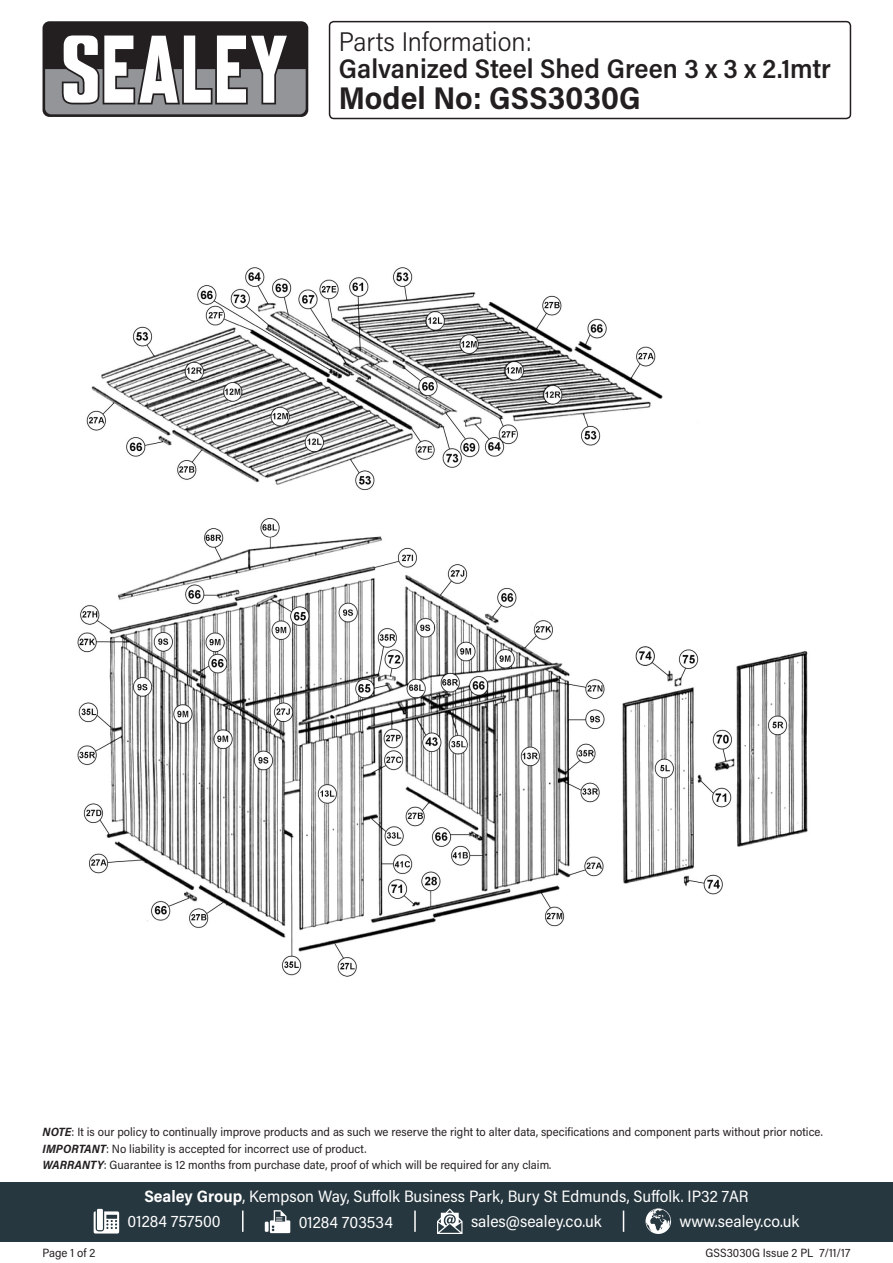
<style>
.page{position:relative;width:893px;height:1263px;background:#fff}
.page>*{position:absolute;margin:0;border:0;box-sizing:border-box;transform-origin:0 0}
.Model_Number{font:700 31.5px "Acumin Pro Semi Cond";color:#231f20}
.Product_Description{font:600 27px "Acumin Pro Semi Cond";color:#231f20}
.Parts_Information{font:300 27px "Acumin Pro Semi Cond";color:#231f20}
.Address{font:16.5px "Acumin Pro Semi Cond";color:#fff}
.Contact_Info{font:16.5px "Acumin Pro Semi Cond";color:#fff}
.Disclaimer{font:12px "Acumin Pro Semi Cond";color:#231f20}
.Document_Info{font:12px "Acumin Pro Semi Cond";color:#231f20}
.s1{font-weight:700;font-style:italic}
.s2{font-weight:700}
</style>
<div class="page">
<div style="left:43px;top:21px;width:265px;height:96px;background:#231f20;border-radius:7px"></div>
<svg style="left:45px;top:35px;width:261px;height:79px"></svg>
<div style="left:0;top:1182px;width:893px;height:60px;background:#27373f"></div>
<svg style="left:94px;top:1211px;width:25px;height:22px"></svg>
<div style="left:97px;top:1209px;width:6px;height:21px;background:#fff"></div>
<svg style="left:265px;top:1222px;width:4px;height:10px"></svg>
<svg style="left:270px;top:1210px;width:20px;height:23px"></svg>
<svg style="left:437px;top:1208px;width:25px;height:26px"></svg>
<svg style="left:645px;top:1208px;width:26px;height:26px"></svg>
<hr style="left:242px;top:1210px;width:2px;height:22px;background:#fff">
<svg style="left:623px;top:1210px;width:1px;height:22px"></svg>
<hr style="left:414px;top:1210px;width:2px;height:22px;background:#fff">
<div style="left:329px;top:21px;width:522px;height:98px;border:2px solid #231f20;border-radius:4px"></div>
<img style="left:77px;top:267px;width:731px;height:710px">
<p class="Parts_Information" style="left:339px;top:23px;width:195px">Parts Information:</p>
<p class="Product_Description" style="left:339px;top:49px;width:493px">Galvanized Steel Shed Green 3 x 3 x 2.1mtr</p>
<p class="Model_Number" style="left:339px;top:76px;width:303px">Model No: GSS3030G</p>
<p class="Disclaimer" style="left:43px;top:1124px;width:782px"><span class="s1">NOTE</span>: It is our policy to continually improve products and as such we reserve the right to alter data, specifications and component parts without prior notice.</p>
<p class="Disclaimer" style="left:43px;top:1140px;width:326px"><span class="s1">IMPORTANT</span>: No liability is accepted for incorrect use of product.</p>
<p class="Disclaimer" style="left:43px;top:1157px;width:510px"><span class="s1">WARRANTY</span>: Guarantee is 12 months from purchase date, proof of which will be required for any claim.</p>
<p class="Document_Info" style="left:43px;top:1244px;width:54px">Page 1 of 2</p>
<p class="Address" style="left:144px;top:1185px;width:606px"><span class="s2">Sealey Group</span>, Kempson Way, Suffolk Business Park, Bury St Edmunds, Suffolk. IP32 7AR</p>
<p class="Contact_Info" style="left:128px;top:1210px;width:95px">01284 757500</p>
<p class="Contact_Info" style="left:299px;top:1210px;width:96px">01284 703534</p>
<p class="Contact_Info" style="left:471px;top:1210px;width:132px">sales@sealey.co.uk</p>
<p class="Contact_Info" style="left:680px;top:1210px;width:121px">www.sealey.co.uk</p>
<p class="Document_Info" style="left:705px;top:1244px;width:147px">GSS3030G Issue 2 PL 7/11/17</p>
</div>
